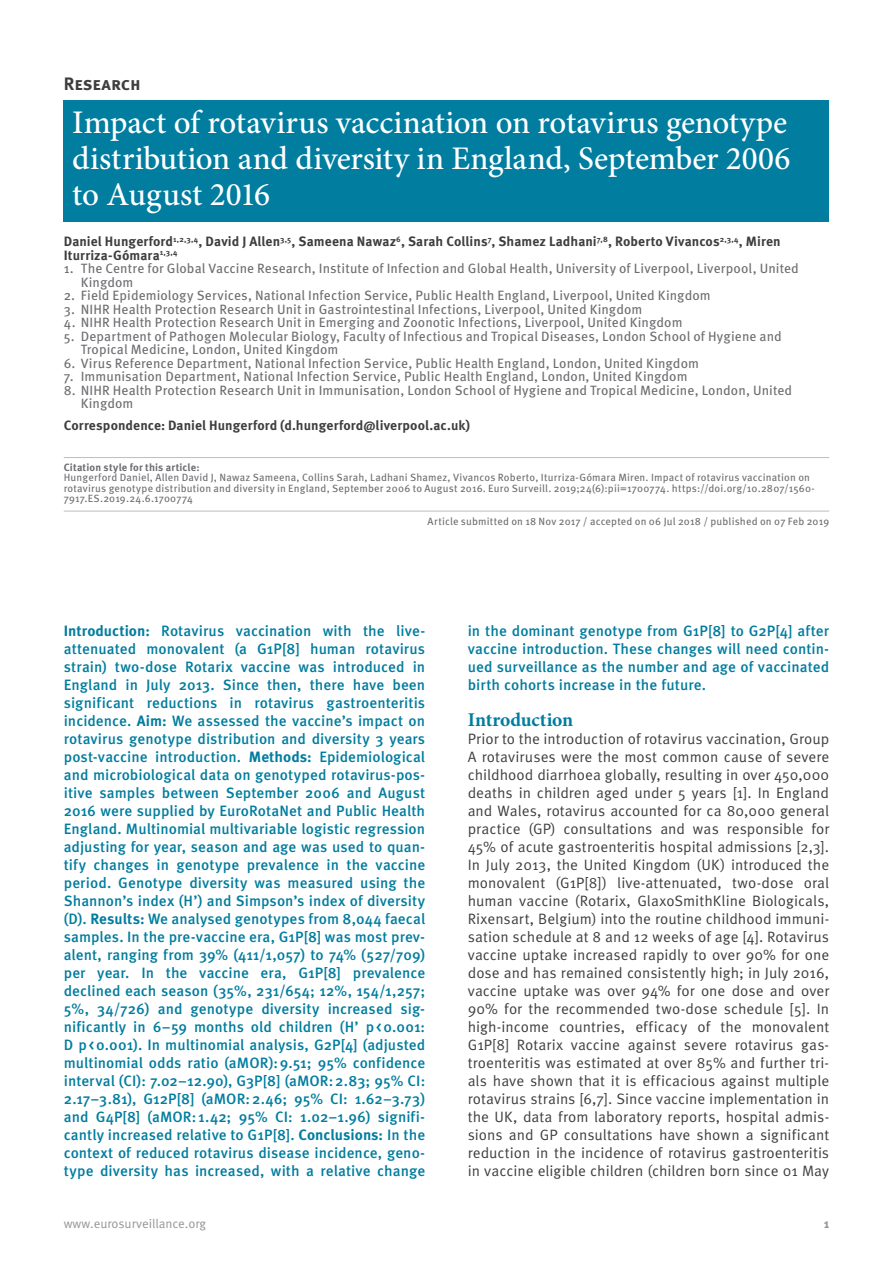
<style>
.page{position:relative;width:893px;height:1263px;background:#fff}
.page>*{position:absolute;margin:0;border:0;box-sizing:border-box;transform-origin:0 0}
.t1{font:500 33px/36px "Minion Pro";letter-spacing:-.005em;color:#fff;text-align:justify}
.t2{font:700 19.5px "Minion Pro";letter-spacing:-.005em;color:#007d9f}
.t3{font:700 18px "Meta Pro";letter-spacing:-.005em;color:#3e3e3f}
.t4{font:500 15px/18px "Meta Pro";letter-spacing:.005em;color:#007d9f;text-align:justify}
.t5{font:15px/18px "Meta Pro";color:#3e3e3f;text-align:justify}
.t6{font:13.5px/13.5px "Meta Pro";letter-spacing:.01em;color:#6c6d70}
.t7{font:700 13.5px/13.5px "Meta Pro";letter-spacing:.005em;color:#3e3e3f}
.t8{font:12.75px "Meta Pro";color:#939598}
.t9{font:700 12.75px "Meta Pro";color:#939598}
.t10{font:10.5px/10.5px "Meta Pro";letter-spacing:.015em;color:#6c6d70}
.t11{font:700 10.5px "Meta Pro";letter-spacing:.015em;color:#6c6d70}
.s1{font-weight:700}
</style>
<div class="page">
<hr style="left:64px;top:457px;width:765px;height:1px;background:#bcbdc0">
<hr style="left:64px;top:511px;width:765px;height:1px;background:#bcbdc0">
<div style="left:64px;top:100px;width:765px;height:122px;background:#007d9f"></div>
<p class="t3" style="left:64px;top:72px;width:79px">Research</p>
<h1 class="t1" style="left:72px;top:104px;width:720px">Impact of rotavirus vaccination on rotavirus genotype distribution and diversity in England, September 2006 to August 2016</h1>
<p class="t7" style="left:64px;top:235px;width:718px">Daniel Hungerford<sup>1,2,3,4</sup>, David J Allen<sup>3,5</sup>, Sameena Nawaz<sup>6</sup>, Sarah Collins<sup>7</sup>, Shamez Ladhani<sup>7,8</sup>, Roberto Vivancos<sup>2,3,4</sup>, Miren<br>Iturriza-Gómara<sup>1,3,4</sup></p>
<p class="t6" style="left:81px;top:262px;width:720px;text-indent:-17px">1. The Centre for Global Vaccine Research, Institute of Infection and Global Health, University of Liverpool, Liverpool, United<br>Kingdom</p>
<p class="t6" style="left:64px;top:289px;width:648px">2. Field Epidemiology Services, National Infection Service, Public Health England, Liverpool, United Kingdom</p>
<p class="t6" style="left:64px;top:303px;width:580px">3. NIHR Health Protection Research Unit in Gastrointestinal Infections, Liverpool, United Kingdom</p>
<p class="t6" style="left:64px;top:316px;width:620px">4. NIHR Health Protection Research Unit in Emerging and Zoonotic Infections, Liverpool, United Kingdom</p>
<p class="t6" style="left:81px;top:330px;width:703px;text-indent:-17px">5. Department of Pathogen Molecular Biology, Faculty of Infectious and Tropical Diseases, London School of Hygiene and<br>Tropical Medicine, London, United Kingdom</p>
<p class="t6" style="left:64px;top:357px;width:637px">6. Virus Reference Department, National Infection Service, Public Health England, London, United Kingdom</p>
<p class="t6" style="left:64px;top:370px;width:625px">7. Immunisation Department, National Infection Service, Public Health England, London, United Kingdom</p>
<p class="t6" style="left:81px;top:384px;width:713px;text-indent:-17px">8. NIHR Health Protection Research Unit in Immunisation, London School of Hygiene and Tropical Medicine, London, United<br>Kingdom</p>
<p class="t7" style="left:64px;top:419px;width:408px">Correspondence: Daniel Hungerford (d.hungerford@liverpool.ac.uk)</p>
<p class="t11" style="left:64px;top:460px;width:137px">Citation style for this article:</p>
<p class="t10" style="left:64px;top:473px;width:753px">Hungerford Daniel, Allen David J, Nawaz Sameena, Collins Sarah, Ladhani Shamez, Vivancos Roberto, Iturriza-Gómara Miren. Impact of rotavirus vaccination on rotavirus genotype distribution and diversity in England, September 2006 to August 2016. Euro Surveill. 2019;24(6):pii=1700774. https://doi.org/10.2807/1560-<br>7917.ES.2019.24.6.1700774</p>
<p class="t10" style="left:428px;top:517px;width:403px">Article submitted on 18 Nov 2017 / accepted on 06 Jul 2018 / published on 07 Feb 2019</p>
<p class="t4" style="left:64px;top:622px;width:363px"><span class="s1">Introduction:</span> Rotavirus vaccination with the live&shy;attenuated monovalent (a G1P[8] human rotavirus strain) two-dose Rotarix vaccine was introduced in England in July 2013. Since then, there have been significant reductions in rotavirus gastroenteritis incidence. <span class="s1">Aim:</span> We assessed the vaccine’s impact on rotavirus genotype distribution and diversity 3 years post-vaccine introduction. <span class="s1">Methods:</span> Epidemiological and microbiological data on genotyped rotavirus-pos&shy;itive samples between September 2006 and August 2016 were supplied by EuroRotaNet and Public Health England. Multinomial multivariable logistic regression adjusting for year, season and age was used to quan&shy;tify changes in genotype prevalence in the vaccine period. Genotype diversity was measured using the Shannon’s index (H’) and Simpson’s index of diversity (D). <span class="s1">Results:</span> We analysed genotypes from 8,044 faecal samples. In the pre-vaccine era, G1P[8] was most prev&shy;alent, ranging from 39% (411/1,057) to 74% (527/709) per year. In the vaccine era, G1P[8] prevalence declined each season (35%, 231/654; 12%, 154/1,257; 5%, 34/726) and genotype diversity increased sig&shy;nificantly in 6–59 months old children (H’ p&lt;0.001:<br>D p&lt;0.001). In multinomial analysis, G2P[4] (adjusted multinomial odds ratio (aMOR):9.51; 95% confidence interval (CI): 7.02–12.90), G3P[8] (aMOR:2.83; 95% CI:<br>2.17–3.81), G12P[8] (aMOR:2.46; 95% CI: 1.62–3.73) and G4P[8] (aMOR: 1.42; 95% CI: 1.02–1.96) signifi&shy;cantly increased relative to G1P[8]. <span class="s1">Conclusions:</span> In the context of reduced rotavirus disease incidence, geno&shy;type diversity has increased, with a relative change</p>
<p class="t4" style="left:468px;top:622px;width:363px">in the dominant genotype from G1P[8] to G2P[4] after vaccine introduction. These changes will need contin&shy;ued surveillance as the number and age of vaccinated birth cohorts increase in the future.</p>
<h2 class="t2" style="left:468px;top:706px;width:107px">Introduction</h2>
<p class="t5" style="left:468px;top:730px;width:363px">Prior to the introduction of rotavirus vaccination, Group A rotaviruses were the most common cause of severe childhood diarrhoea globally, resulting in over 450,000 deaths in children aged under 5 years [1]. In England and Wales, rotavirus accounted for ca 80,000 general practice (GP) consultations and was responsible for 45% of acute gastroenteritis hospital admissions [2,3].<br>In July 2013, the United Kingdom (UK) introduced the monovalent (G1P[8]) live-attenuated, two-dose oral human vaccine (Rotarix, GlaxoSmithKline Biologicals, Rixensart, Belgium) into the routine childhood immuni&shy;sation schedule at 8 and 12 weeks of age [4]. Rotavirus vaccine uptake increased rapidly to over 90% for one dose and has remained consistently high; in July 2016, vaccine uptake was over 94% for one dose and over 90% for the recommended two-dose schedule [5]. In high-income countries, efficacy of the monovalent G1P[8] Rotarix vaccine against severe rotavirus gas&shy;troenteritis was estimated at over 85% and further tri&shy;als have shown that it is efficacious against multiple rotavirus strains [6,7]. Since vaccine implementation in the UK, data from laboratory reports, hospital admis&shy;sions and GP consultations have shown a significant reduction in the incidence of rotavirus gastroenteritis in vaccine eligible children (children born since 01 May</p>
<p class="t8" style="left:64px;top:1215px;width:144px">www.eurosurveillance.org</p>
<p class="t9" style="left:824px;top:1215px;width:7px">1</p>
</div>
